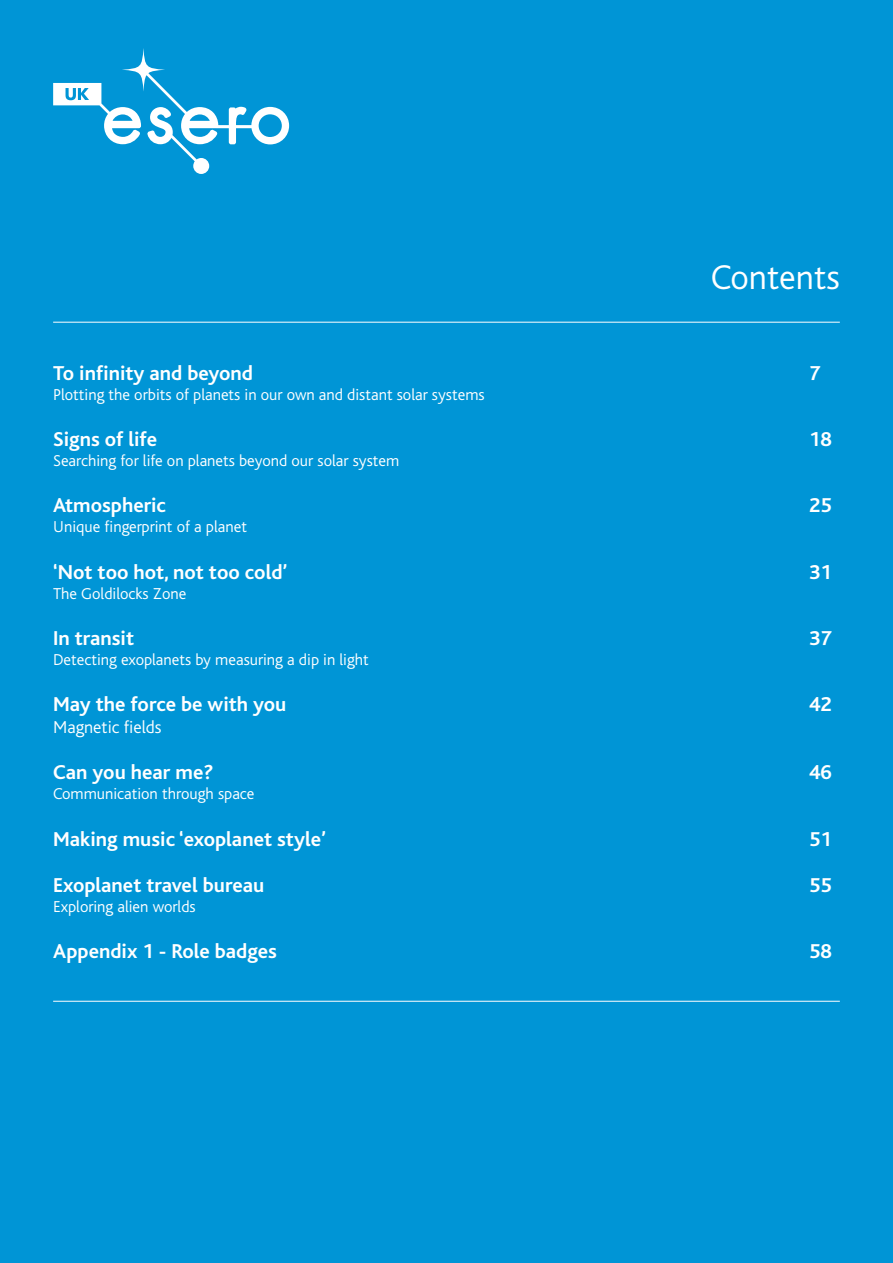
<style>
.page{position:relative;width:893px;height:1263px;background:#0095d6}
.page>*{position:absolute;margin:0;border:0;box-sizing:border-box;transform-origin:0 0}
.t1{font:300 36px "Bliss";color:#fff}
.t2{font:700 21px "Bliss";color:#fff}
.t3{font:300 18px "Bliss";color:#fff}
.t4{font:300 16.5px "Bliss";color:#fff}
</style>
<div class="page">
<svg style="left:53px;top:48px;width:236px;height:126px"></svg>
<hr style="left:53px;top:322px;width:787px;height:1px;background:#fff">
<hr style="left:53px;top:1001px;width:787px;height:1px;background:#fff">
<h1 class="t1" style="left:711px;top:258px;width:130px">Contents</h1>
<p class="t2" style="left:53px;top:362px;width:201px">To infinity and beyond</p>
<p class="t2" style="left:809px;top:362px;width:13px">7</p>
<p class="t4" style="left:53px;top:386px;width:433px">Plotting the orbits of planets in our own and distant solar systems</p>
<p class="t2" style="left:53px;top:428px;width:105px">Signs of life</p>
<p class="t2" style="left:809px;top:428px;width:24px">18</p>
<p class="t4" style="left:53px;top:452px;width:348px">Searching for life on planets beyond our solar system</p>
<p class="t2" style="left:53px;top:495px;width:114px">Atmospheric</p>
<p class="t2" style="left:809px;top:495px;width:24px">25</p>
<p class="t4" style="left:53px;top:518px;width:195px">Unique fingerprint of a planet</p>
<p class="t2" style="left:53px;top:561px;width:236px">‘Not too hot, not too cold’</p>
<p class="t2" style="left:809px;top:561px;width:24px">31</p>
<p class="t4" style="left:53px;top:584px;width:135px">The Goldilocks Zone</p>
<p class="t2" style="left:53px;top:627px;width:82px">In transit</p>
<p class="t2" style="left:809px;top:627px;width:24px">37</p>
<p class="t4" style="left:53px;top:651px;width:317px">Detecting exoplanets by measuring a dip in light</p>
<p class="t2" style="left:53px;top:693px;width:235px">May the force be with you</p>
<p class="t2" style="left:809px;top:693px;width:24px">42</p>
<p class="t3" style="left:53px;top:717px;width:110px">Magnetic fields</p>
<p class="t2" style="left:53px;top:761px;width:162px">Can you hear me?</p>
<p class="t2" style="left:809px;top:761px;width:24px">46</p>
<p class="t4" style="left:53px;top:785px;width:203px">Communication through space</p>
<p class="t2" style="left:53px;top:828px;width:274px">Making music ‘exoplanet style’</p>
<p class="t2" style="left:809px;top:828px;width:24px">51</p>
<p class="t2" style="left:53px;top:874px;width:213px">Exoplanet travel bureau</p>
<p class="t2" style="left:809px;top:874px;width:24px">55</p>
<p class="t4" style="left:53px;top:898px;width:144px">Exploring alien worlds</p>
<p class="t2" style="left:53px;top:940px;width:225px">Appendix 1 - Role badges</p>
<p class="t2" style="left:809px;top:940px;width:24px">58</p>
</div>
